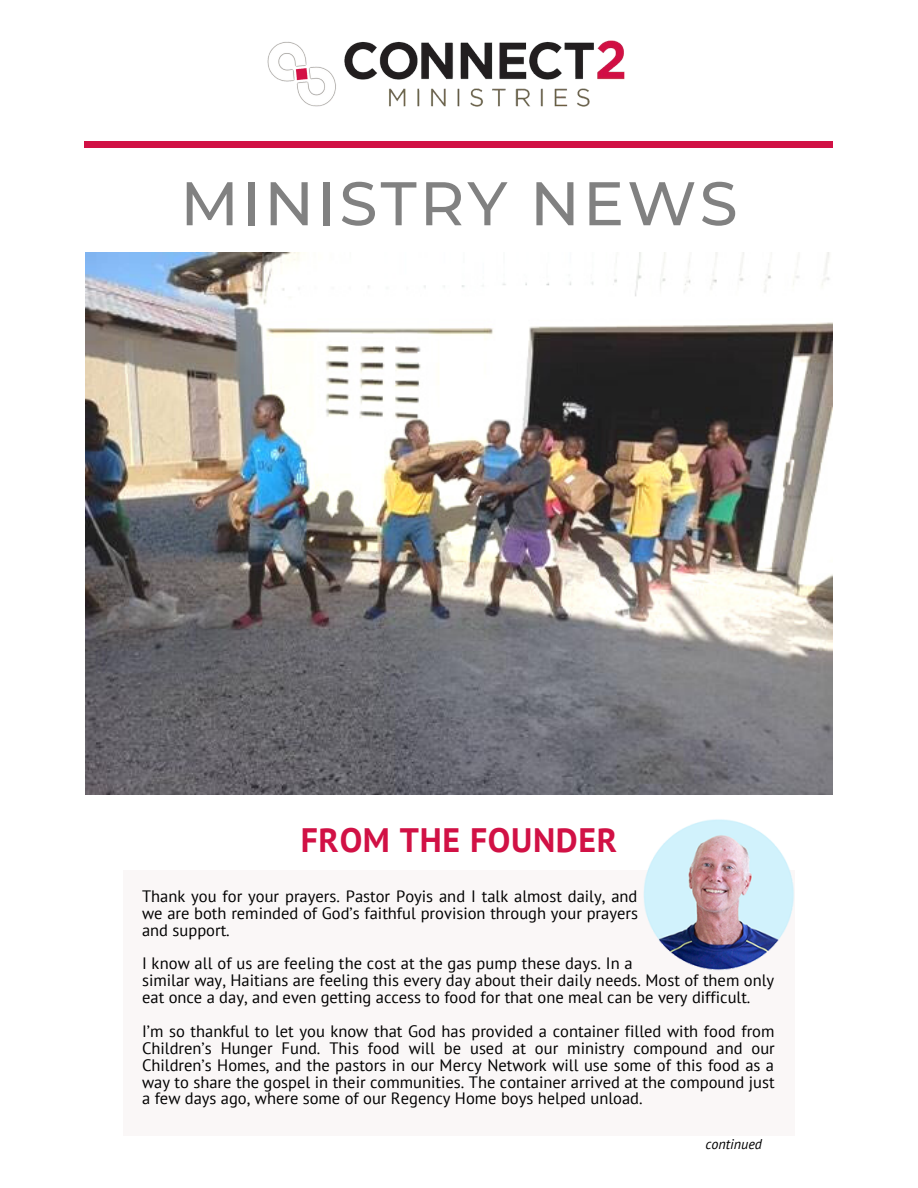
<style>
.page{position:relative;width:918px;height:1188px;background:#fff}
.page>*{position:absolute;margin:0;border:0;box-sizing:border-box;transform-origin:0 0}
.t1{font:500 61.5px "Montserrat";letter-spacing:.05em;color:#818181}
.t2{font:700 33.75px "PT Sans";letter-spacing:.02em;color:#d11145}
.t3{font:16.5px/16.8px "PT Sans";color:#000;text-align:justify}
.t4{font:italic 14.1px "PT Sans";color:#000}
</style>
<div class="page">
<img style="left:86px;top:252px;width:747px;height:543px">
<div style="left:85px;top:141px;width:748px;height:7px;background:#d11145"></div>
<img style="left:267px;top:40px;width:358px;height:67px">
<div style="left:123px;top:870px;width:672px;height:266px;background:#faf7f7"></div>
<img style="left:643px;top:819px;width:151px;height:151px">
<p class="t1" style="left:180px;top:166px;width:559px">MINISTRY NEWS</p>
<p class="t2" style="left:301px;top:817px;width:318px">FROM THE FOUNDER</p>
<p class="t3" style="left:142px;top:887px;width:497px">Thank you for your prayers. Pastor Poyis and I talk almost daily, and we are both reminded of God’s faithful provision through your prayers and support.</p>
<p class="t3" style="left:142px;top:955px;width:492px">I know all of us are feeling the cost at the gas pump these days. In a</p>
<p class="t3" style="left:142px;top:972px;width:634px">similar way, Haitians are feeling this every day about their daily needs. Most of them only eat once a day, and even getting access to food for that one meal can be very difficult.</p>
<p class="t3" style="left:142px;top:1022px;width:634px">I’m so thankful to let you know that God has provided a container filled with food from Children’s Hunger Fund. This food will be used at our ministry compound and our Children’s Homes, and the pastors in our Mercy Network will use some of this food as a way to share the gospel in their communities. The container arrived at the compound just a few days ago, where some of our Regency Home boys helped unload.</p>
<p class="t4" style="left:705px;top:1135px;width:58px">continued</p>
</div>
